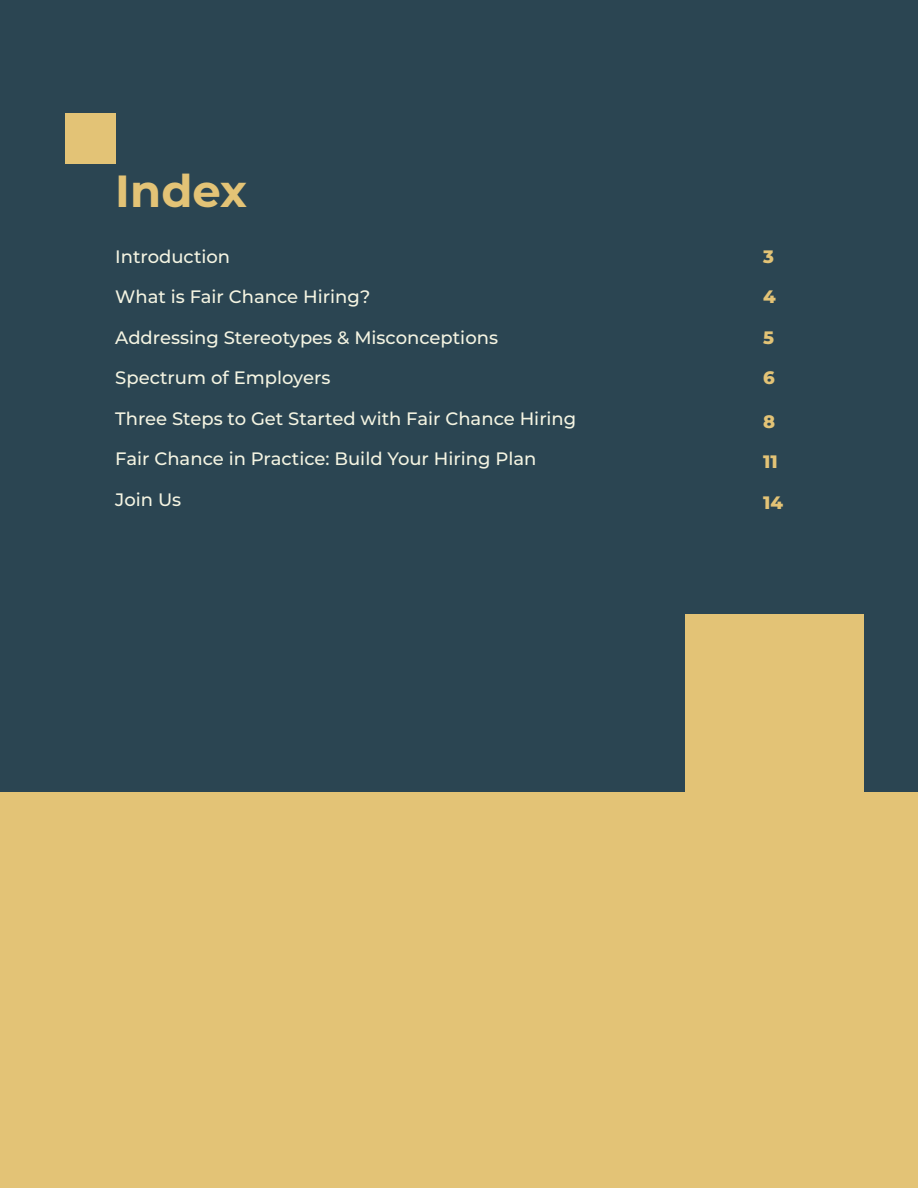
<style>
.page{position:relative;width:918px;height:1188px;background:#2b4552}
.page>*{position:absolute;margin:0;border:0;box-sizing:border-box;transform-origin:0 0}
.header_paragraph{font:700 45px "Montserrat";color:#e3c376}
.t1{font:500 18px "Montserrat";color:#f4f4e2}
.t2{font:800 18px "Montserrat";color:#e3c376}
</style>
<div class="page">
<div style="left:0;top:792px;width:918px;height:396px;background:#e3c376"></div>
<div style="left:686px;top:614px;width:178px;height:198px;background:#e3c376"></div>
<div style="left:65px;top:113px;width:50px;height:51px;background:#e3c376"></div>
<p class="header_paragraph" style="left:115px;top:159px;width:133px">Index</p>
<p class="t1" style="left:115px;top:244px;width:116px">Introduction</p>
<p class="t2" style="left:763px;top:243px;width:12px">3</p>
<p class="t1" style="left:115px;top:284px;width:257px">What is Fair Chance Hiring?</p>
<p class="t2" style="left:763px;top:284px;width:14px">4</p>
<p class="t1" style="left:115px;top:325px;width:384px">Addressing Stereotypes &amp; Misconceptions</p>
<p class="t2" style="left:763px;top:324px;width:12px">5</p>
<p class="t1" style="left:115px;top:365px;width:217px">Spectrum of Employers</p>
<p class="t2" style="left:763px;top:365px;width:13px">6</p>
<p class="t1" style="left:115px;top:406px;width:463px">Three Steps to Get Started with Fair Chance Hiring</p>
<p class="t2" style="left:763px;top:408px;width:14px">8</p>
<p class="t1" style="left:115px;top:446px;width:423px">Fair Chance in Practice: Build Your Hiring Plan</p>
<p class="t2" style="left:763px;top:449px;width:16px">11</p>
<p class="t1" style="left:115px;top:487px;width:68px">Join Us</p>
<p class="t2" style="left:763px;top:489px;width:21px">14</p>
</div>
